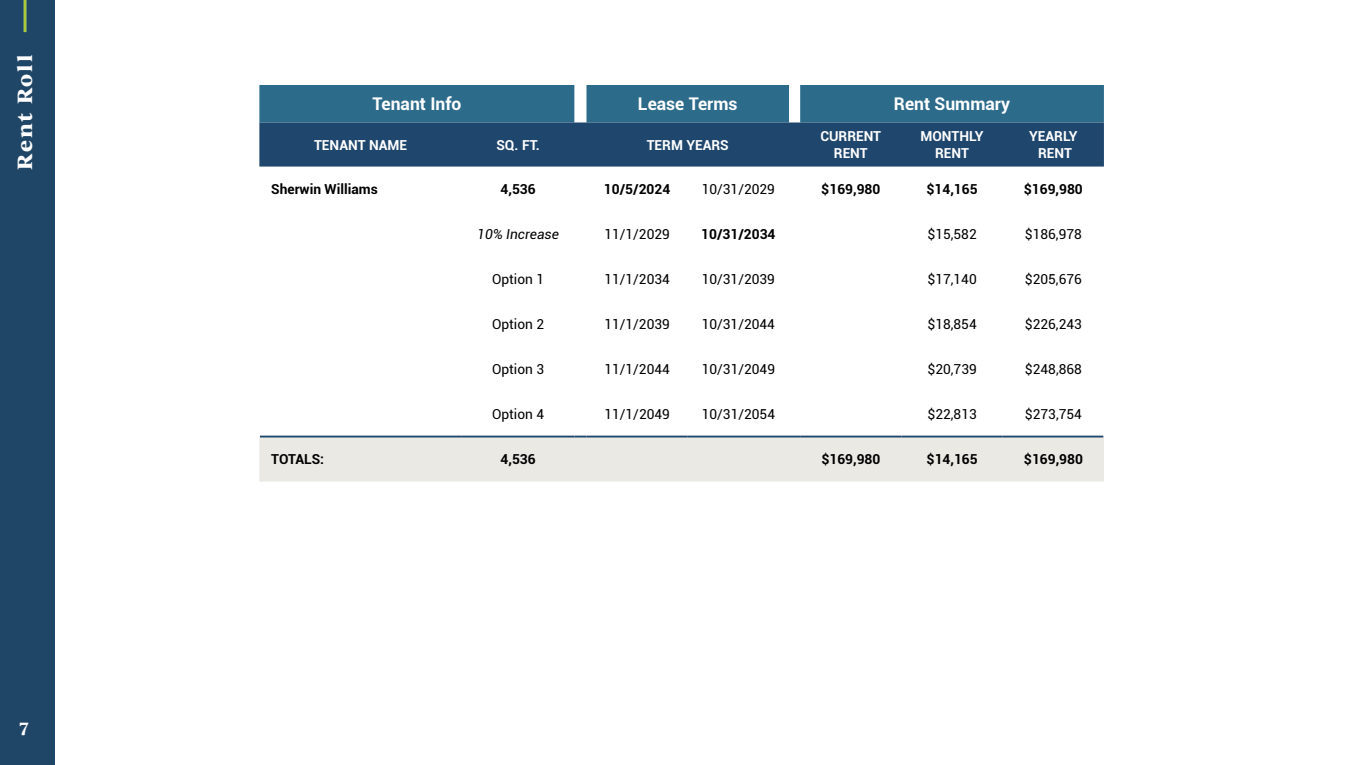
<style>
.page{position:relative;width:1350px;height:765px;background:#fff}
.page>*{position:absolute;margin:0;border:0;box-sizing:border-box;transform-origin:0 0}
.t1{font:700 19.75px "Ivy Journal";letter-spacing:.08em;color:#fff}
.t2{font:700 17.5px "Roboto";color:#fff}
.t3{font:700 16.88px "Ivy Journal";color:#fff}
.t4{font:13.75px "Roboto";color:#000}
.t5{font:700 13.75px "Roboto";color:#000}
.t6{font:700 13.75px/16.5px "Roboto";color:#fff;text-align:center}
.t7{font:italic 13.75px "Roboto";color:#000}
</style>
<div class="page">
<div style="left:0;top:0;width:55px;height:765px;background:#204667"></div>
<hr style="left:24px;top:0;width:2px;height:32px;background:#aec937">
<svg style="left:259px;top:85px;width:845px;height:82px;background:#295a7c"></svg>
<div style="left:259px;top:436px;width:845px;height:46px;background:#eae9e4"></div>
<hr style="left:800px;top:436px;width:101px;height:2px;background:#1f466c">
<hr style="left:901px;top:436px;width:102px;height:2px;background:#1f466c">
<hr style="left:1003px;top:436px;width:100px;height:2px;background:#1f466c">
<h1 class="t1" style="left:10px;top:170px;width:116px;rotate:-90deg">Rent Roll</h1>
<p class="t3" style="left:19px;top:716px;width:11px">7</p>
<p class="t2" style="left:372px;top:92px;width:90px">Tenant Info</p>
<p class="t2" style="left:638px;top:92px;width:101px">Lease Terms</p>
<p class="t2" style="left:894px;top:92px;width:118px">Rent Summary</p>
<p class="t6" style="left:314px;top:136px;width:95px">TENANT NAME</p>
<p class="t6" style="left:496px;top:136px;width:45px">SQ. FT.</p>
<p class="t6" style="left:647px;top:136px;width:84px">TERM YEARS</p>
<p class="t6" style="left:820px;top:128px;width:62px">CURRENT<br>RENT</p>
<p class="t6" style="left:921px;top:128px;width:65px">MONTHLY<br>RENT</p>
<p class="t6" style="left:1029px;top:128px;width:50px">YEARLY<br>RENT</p>
<p class="t5" style="left:271px;top:180px;width:108px">Sherwin Williams</p>
<p class="t5" style="left:501px;top:180px;width:37px">4,536</p>
<p class="t5" style="left:604px;top:180px;width:68px">10/5/2024</p>
<p class="t4" style="left:702px;top:180px;width:75px">10/31/2029</p>
<p class="t5" style="left:821px;top:180px;width:61px">$169,980</p>
<p class="t5" style="left:926px;top:180px;width:53px">$14,165</p>
<p class="t5" style="left:1024px;top:180px;width:61px">$169,980</p>
<p class="t7" style="left:477px;top:225px;width:83px">10% Increase</p>
<p class="t4" style="left:604px;top:225px;width:67px">11/1/2029</p>
<p class="t5" style="left:701px;top:225px;width:76px">10/31/2034</p>
<p class="t4" style="left:927px;top:225px;width:51px">$15,582</p>
<p class="t4" style="left:1025px;top:225px;width:59px">$186,978</p>
<p class="t4" style="left:492px;top:270px;width:54px">Option 1</p>
<p class="t4" style="left:604px;top:270px;width:67px">11/1/2034</p>
<p class="t4" style="left:702px;top:270px;width:75px">10/31/2039</p>
<p class="t4" style="left:927px;top:270px;width:51px">$17,140</p>
<p class="t4" style="left:1025px;top:270px;width:59px">$205,676</p>
<p class="t4" style="left:492px;top:315px;width:54px">Option 2</p>
<p class="t4" style="left:604px;top:315px;width:67px">11/1/2039</p>
<p class="t4" style="left:702px;top:315px;width:75px">10/31/2044</p>
<p class="t4" style="left:927px;top:315px;width:51px">$18,854</p>
<p class="t4" style="left:1025px;top:315px;width:59px">$226,243</p>
<p class="t4" style="left:492px;top:360px;width:54px">Option 3</p>
<p class="t4" style="left:604px;top:360px;width:67px">11/1/2044</p>
<p class="t4" style="left:702px;top:360px;width:75px">10/31/2049</p>
<p class="t4" style="left:927px;top:360px;width:51px">$20,739</p>
<p class="t4" style="left:1025px;top:360px;width:59px">$248,868</p>
<p class="t4" style="left:492px;top:405px;width:54px">Option 4</p>
<p class="t4" style="left:604px;top:405px;width:67px">11/1/2049</p>
<p class="t4" style="left:702px;top:405px;width:75px">10/31/2054</p>
<p class="t4" style="left:927px;top:405px;width:51px">$22,813</p>
<p class="t4" style="left:1025px;top:405px;width:59px">$273,754</p>
<p class="t5" style="left:271px;top:450px;width:54px">TOTALS:</p>
<p class="t5" style="left:501px;top:450px;width:37px">4,536</p>
<p class="t5" style="left:821px;top:450px;width:61px">$169,980</p>
<p class="t5" style="left:927px;top:450px;width:53px">$14,165</p>
<p class="t5" style="left:1024px;top:450px;width:61px">$169,980</p>
</div>
